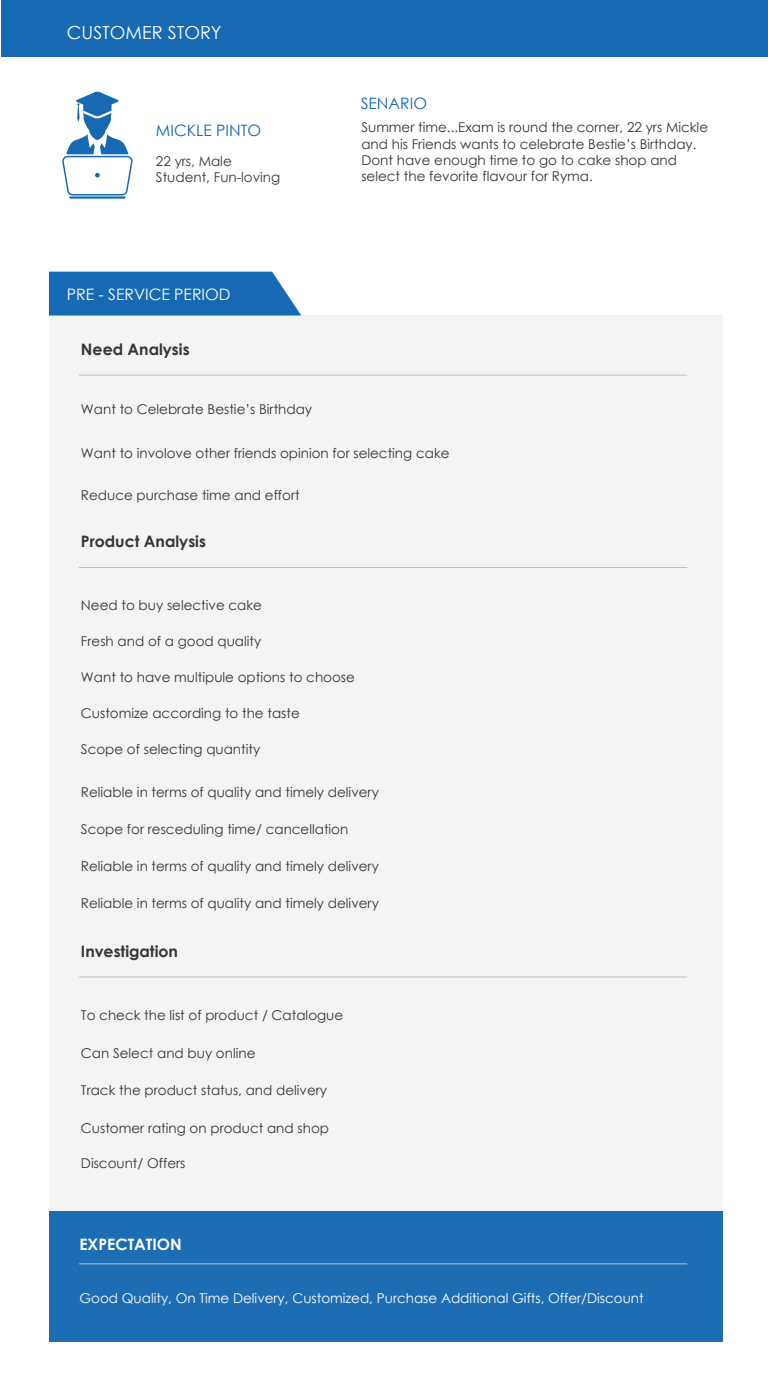
<style>
.page{position:relative;width:768px;height:1386px;background:#fff}
.page>*{position:absolute;margin:0;border:0;box-sizing:border-box;transform-origin:0 0}
.t1{font:18px "Century Gothic";color:#fff}
.t2{font:700 15.75px "Century Gothic";color:#353535}
.t3{font:15.75px "Century Gothic";color:#1266b2}
.t4{font:15.75px "Century Gothic";color:#fff}
.t5{font:700 15.75px "Century Gothic";color:#fff}
.t6{font:13.5px/16.2px "Century Gothic";color:#353535}
.t7{font:13.5px "Century Gothic";color:#fff}
</style>
<div class="page">
<div style="left:1px;top:1px;width:766px;height:56px;background:#1266b2"></div>
<div style="left:49px;top:315px;width:674px;height:898px;background:#f4f4f4"></div>
<div style="left:49px;top:1212px;width:674px;height:130px;background:#1d6db5"></div>
<hr style="left:69px;top:196px;width:57px;height:3px;background:#1266b2">
<svg style="left:62px;top:92px;width:71px;height:104px"></svg>
<svg style="left:49px;top:272px;width:252px;height:44px"></svg>
<hr style="left:79px;top:375px;width:608px;height:1px;background:#bfbfbf">
<hr style="left:79px;top:567px;width:608px;height:1px;background:#bfbfbf">
<hr style="left:79px;top:977px;width:608px;height:1px;background:#bfbfbf">
<hr style="left:79px;top:1263px;width:608px;height:1px;background:#bfbfbf">
<h1 class="t1" style="left:67px;top:19px;width:156px">CUSTOMER STORY</h1>
<p class="t3" style="left:156px;top:119px;width:107px">MICKLE PINTO</p>
<p class="t6" style="left:156px;top:153px;width:126px">22 yrs, Male<br>Student, Fun-loving</p>
<p class="t4" style="left:67px;top:283px;width:165px">PRE - SERVICE PERIOD</p>
<p class="t2" style="left:81px;top:337px;width:110px">Need Analysis</p>
<p class="t3" style="left:361px;top:93px;width:68px">SENARIO</p>
<p class="t6" style="left:361px;top:119px;width:348px">Summer time...Exam is round the corner, 22 yrs Mickle and his Friends wants to celebrate Bestie’s Birthday.<br>Dont have enough time to go to cake shop and select the fevorite flavour for Ryma.</p>
<p class="t6" style="left:81px;top:401px;width:233px">Want to Celebrate Bestie’s Birthday</p>
<p class="t6" style="left:81px;top:445px;width:370px">Want to involove other friends opinion for selecting cake</p>
<p class="t6" style="left:81px;top:486px;width:220px">Reduce purchase time and effort</p>
<p class="t2" style="left:81px;top:529px;width:127px">Product Analysis</p>
<p class="t6" style="left:81px;top:597px;width:183px">Need to buy selective cake</p>
<p class="t6" style="left:81px;top:633px;width:182px">Fresh and of a good quality</p>
<p class="t6" style="left:81px;top:669px;width:276px">Want to have multipule options to choose</p>
<p class="t6" style="left:81px;top:705px;width:220px">Customize according to the taste</p>
<p class="t6" style="left:81px;top:741px;width:181px">Scope of selecting quantity</p>
<p class="t6" style="left:81px;top:783px;width:299px">Reliable in terms of quality and timely delivery</p>
<p class="t6" style="left:81px;top:821px;width:269px">Scope for resceduling time/ cancellation</p>
<p class="t6" style="left:81px;top:858px;width:299px">Reliable in terms of quality and timely delivery</p>
<p class="t6" style="left:81px;top:895px;width:299px">Reliable in terms of quality and timely delivery</p>
<p class="t2" style="left:81px;top:939px;width:99px">Investigation</p>
<p class="t6" style="left:81px;top:1007px;width:264px">To check the list of product / Catalogue</p>
<p class="t6" style="left:81px;top:1044px;width:176px">Can Select and buy online</p>
<p class="t6" style="left:81px;top:1082px;width:248px">Track the product status, and delivery</p>
<p class="t6" style="left:81px;top:1120px;width:250px">Customer rating on product and shop</p>
<p class="t6" style="left:81px;top:1155px;width:106px">Discount/ Offers</p>
<p class="t5" style="left:79px;top:1233px;width:104px">EXPECTATION</p>
<p class="t7" style="left:79px;top:1289px;width:566px">Good Quality, On Time Delivery, Customized, Purchase Additional Gifts, Offer/Discount</p>
</div>
